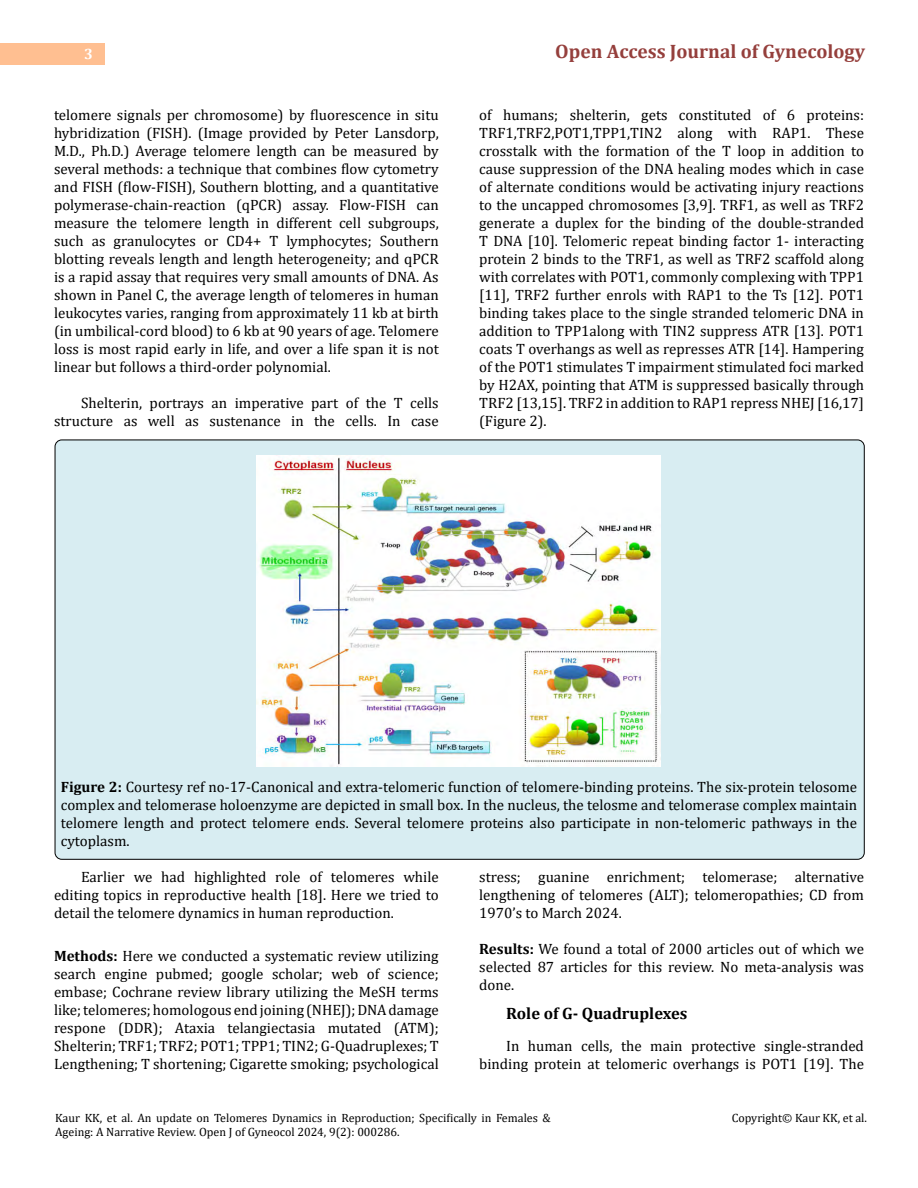
<style>
.page{position:relative;width:918px;height:1188px;background:#fff}
.page>*{position:absolute;margin:0;border:0;box-sizing:border-box;transform-origin:0 0}
.t1{font:700 19.5px "Cambria";color:#953f3c}
.t2{font:700 16.5px "Cambria";color:#000}
.t3{font:15px/18px "Cambria";color:#000;text-align:justify}
.t4{font:700 15px "Cambria";color:#fff}
.t5{font:12px/14.2px "Cambria";color:#000}
.s1{font-weight:700}
</style>
<div class="page">
<div style="left:0;top:43px;width:105px;height:21px;background:#ffbf91"></div>
<div style="left:55px;top:440px;width:809px;height:419px;background:#d8edf2;border-radius:7px"></div>
<img style="left:257px;top:456px;width:404px;height:311px">
<p class="t4" style="left:84px;top:44px;width:10px">3</p>
<h1 class="t1" style="left:555px;top:38px;width:311px">Open Access Journal of Gynecology</h1>
<p class="t3" style="left:54px;top:105px;width:386px">telomere signals per chromosome) by fluorescence in situ hybridization (FISH). (Image provided by Peter Lansdorp, M.D., Ph.D.) Average telomere length can be measured by several methods: a technique that combines flow cytometry and FISH (flow-FISH), Southern blotting, and a quantitative polymerase-chain-reaction (qPCR) assay. Flow-FISH can measure the telomere length in different cell subgroups, such as granulocytes or CD4+ T lymphocytes; Southern blotting reveals length and length heterogeneity; and qPCR is a rapid assay that requires very small amounts of DNA. As shown in Panel C, the average length of telomeres in human leukocytes varies, ranging from approximately 11 kb at birth (in umbilical-cord blood) to 6 kb at 90 years of age. Telomere loss is most rapid early in life, and over a life span it is not linear but follows a third-order polynomial.</p>
<p class="t3" style="left:54px;top:393px;width:386px;text-align:right">Shelterin, portrays an imperative part of the T cells structure as well as sustenance in the cells. In case</p>
<p class="t3" style="left:479px;top:105px;width:386px">of humans; shelterin, gets constituted of 6 proteins:<br>TRF1,TRF2,POT1,TPP1,TIN2 along with RAP1. These crosstalk with the formation of the T loop in addition to cause suppression of the DNA healing modes which in case of alternate conditions would be activating injury reactions to the uncapped chromosomes [3,9]. TRF1, as well as TRF2 generate a duplex for the binding of the double-stranded T DNA [10]. Telomeric repeat binding factor 1- interacting protein 2 binds to the TRF1, as well as TRF2 scaffold along with correlates with POT1, commonly complexing with TPP1 [11], TRF2 further enrols with RAP1 to the Ts [12]. POT1 binding takes place to the single stranded telomeric DNA in addition to TPP1along with TIN2 suppress ATR [13]. POT1 coats T overhangs as well as represses ATR [14]. Hampering of the POT1 stimulates T impairment stimulated foci marked by H2AX, pointing that ATM is suppressed basically through TRF2 [13,15]. TRF2 in addition to RAP1 repress NHEJ [16,17] (Figure 2).</p>
<p class="t3" style="left:61px;top:778px;width:798px"><span class="s1">Figure 2:</span> Courtesy ref no-17-Canonical and extra-telomeric function of telomere-binding proteins. The six-protein telosome complex and telomerase holoenzyme are depicted in small box. In the nucleus, the telosme and telomerase complex maintain telomere length and protect telomere ends. Several telomere proteins also participate in non-telomeric pathways in the cytoplasm.</p>
<p class="t3" style="left:54px;top:868px;width:386px;text-indent:27px">Earlier we had highlighted role of telomeres while editing topics in reproductive health [18]. Here we tried to detail the telomere dynamics in human reproduction.</p>
<p class="t3" style="left:54px;top:947px;width:386px"><span class="s1">Methods:</span> Here we conducted a systematic review utilizing search engine pubmed; google scholar; web of science; embase; Cochrane review library utilizing the MeSH terms like; telomeres; homologous end joining (NHEJ); DNA damage respone (DDR); Ataxia telangiectasia mutated (ATM); Shelterin; TRF1; TRF2; POT1; TPP1; TIN2; G-Quadruplexes; T Lengthening; T shortening; Cigarette smoking; psychological</p>
<p class="t3" style="left:479px;top:868px;width:386px">stress; guanine enrichment; telomerase; alternative lengthening of telomeres (ALT); telomeropathies; CD from 1970’s to March 2024.</p>
<p class="t3" style="left:479px;top:940px;width:386px"><span class="s1">Results:</span> We found a total of 2000 articles out of which we selected 87 articles for this review. No meta-analysis was done.</p>
<p class="t2" style="left:506px;top:1002px;width:183px">Role of G- Quadruplexes</p>
<p class="t3" style="left:479px;top:1037px;width:386px;text-align:right">In human cells, the main protective single-stranded binding protein at telomeric overhangs is POT1 [19]. The</p>
<p class="t5" style="left:55px;top:1111px;width:497px">Kaur KK, et al. An update on Telomeres Dynamics in Reproduction; Specifically in Females &amp;<br>Ageing: A Narrative Review. Open J of Gyneocol 2024, 9(2): 000286.</p>
<p class="t5" style="left:732px;top:1111px;width:137px">Copyright© Kaur KK, et al.</p>
</div>
